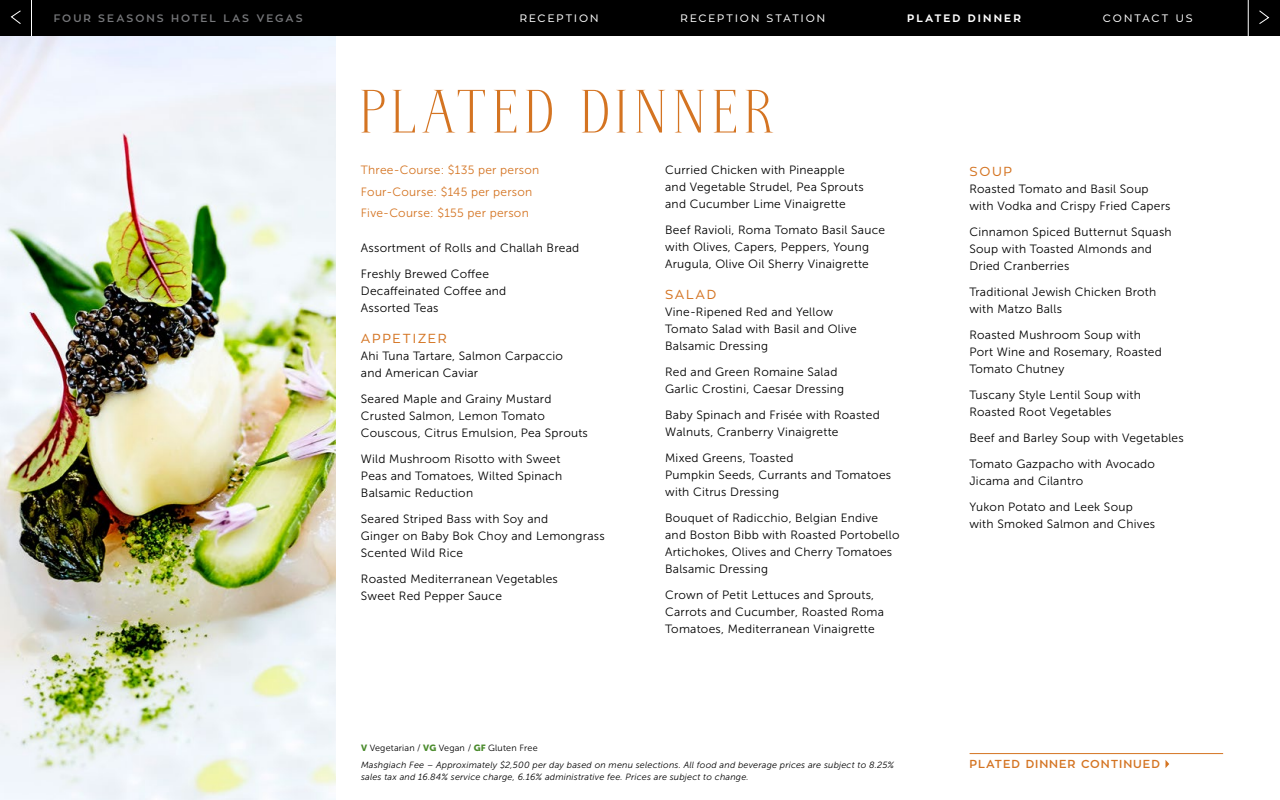
<style>
.page{position:relative;width:1280px;height:800px;background:#fff}
.page>*{position:absolute;margin:0;border:0;box-sizing:border-box;transform-origin:0 0}
.t1{font:300 70px "Spirequal";letter-spacing:.065em;color:#d47422}
.t2{font:13px "Zona Pro";letter-spacing:.125em;color:#d47422}
.t3{font:12px/17px "Museo Sans 300";letter-spacing:.02em;color:#000}
.t4{font:12px/21.5px "Museo Sans 300";letter-spacing:.02em;color:#d47422}
.t5{font:600 11.5px "Zona Pro";letter-spacing:.08em;color:#d47422}
.t6{font:10.8px "Zona Pro";letter-spacing:.17em;color:#fff}
.t7{font:600 10.8px "Zona Pro";letter-spacing:.19em;color:#77787b}
.t8{font:700 10.8px "Zona Pro";letter-spacing:.195em;color:#fff}
.t9{font:italic 9px/16.8px "Museo Sans 300";letter-spacing:.02em;color:#000}
.s1{font-family:"Museo Sans 900";font-style:normal;color:#4a8b2c}
.s2{font-style:normal}
</style>
<div class="page">
<img style="left:0;top:36px;width:336px;height:764px">
<hr style="left:970px;top:753px;width:253px;height:1px;background:#d47422">
<svg style="left:1165px;top:760px;width:4px;height:8px"></svg>
<div style="left:0;top:0;width:1280px;height:36px;background:#000"></div>
<svg style="left:1259px;top:10px;width:11px;height:14px"></svg>
<hr style="left:1248px;top:0;width:1px;height:36px;background:#fff">
<svg style="left:10px;top:10px;width:11px;height:14px"></svg>
<hr style="left:31px;top:0;width:1px;height:36px;background:#fff">
<p class="t7" style="left:54px;top:12px;width:250px">FOUR SEASONS HOTEL LAS VEGAS</p>
<p class="t6" style="left:520px;top:12px;width:80px">RECEPTION</p>
<p class="t6" style="left:681px;top:12px;width:146px">RECEPTION STATION</p>
<p class="t8" style="left:907px;top:12px;width:115px">PLATED DINNER</p>
<p class="t6" style="left:1103px;top:12px;width:91px">CONTACT US</p>
<h1 class="t1" style="left:361px;top:74px;width:416px">PLATED DINNER</h1>
<p class="t4" style="left:361px;top:159px;width:180px">Three-Course: $135 per person<br>Four-Course: $145 per person<br>Five-Course: $155 per person</p>
<p class="t3" style="left:361px;top:235px;width:220px;line-height:26px">Assortment of Rolls and Challah Bread<br>Freshly Brewed Coffee</p>
<p class="t3" style="left:361px;top:283px;width:147px">Decaffeinated Coffee and<br>Assorted Teas</p>
<p class="t2" style="left:361px;top:330px;width:87px">APPETIZER</p>
<p class="t3" style="left:361px;top:347px;width:204px">Ahi Tuna Tartare, Salmon Carpaccio and American Caviar</p>
<p class="t3" style="left:361px;top:390px;width:229px">Seared Maple and Grainy Mustard<br>Crusted Salmon, Lemon Tomato<br>Couscous, Citrus Emulsion, Pea Sprouts</p>
<p class="t3" style="left:361px;top:450px;width:203px">Wild Mushroom Risotto with Sweet<br>Peas and Tomatoes, Wilted Spinach<br>Balsamic Reduction</p>
<p class="t3" style="left:361px;top:510px;width:245px">Seared Striped Bass with Soy and<br>Ginger on Baby Bok Choy and Lemongrass<br>Scented Wild Rice</p>
<p class="t3" style="left:361px;top:570px;width:199px">Roasted Mediterranean Vegetables<br>Sweet Red Pepper Sauce</p>
<p class="t3" style="left:665px;top:162px;width:200px">Curried Chicken with Pineapple and Vegetable Strudel, Pea Sprouts and Cucumber Lime Vinaigrette</p>
<p class="t3" style="left:665px;top:222px;width:221px">Beef Ravioli, Roma Tomato Basil Sauce with Olives, Capers, Peppers, Young<br>Arugula, Olive Oil Sherry Vinaigrette</p>
<p class="t2" style="left:665px;top:286px;width:53px">SALAD</p>
<p class="t3" style="left:665px;top:303px;width:193px">Vine-Ripened Red and Yellow<br>Tomato Salad with Basil and Olive<br>Balsamic Dressing</p>
<p class="t3" style="left:665px;top:363px;width:181px">Red and Green Romaine Salad<br>Garlic Crostini, Caesar Dressing</p>
<p class="t3" style="left:665px;top:406px;width:216px">Baby Spinach and Frisée with Roasted<br>Walnuts, Cranberry Vinaigrette</p>
<p class="t3" style="left:665px;top:449px;width:228px">Mixed Greens, Toasted<br>Pumpkin Seeds, Currants and Tomatoes with Citrus Dressing</p>
<p class="t3" style="left:665px;top:509px;width:236px">Bouquet of Radicchio, Belgian Endive and Boston Bibb with Roasted Portobello Artichokes, Olives and Cherry Tomatoes Balsamic Dressing</p>
<p class="t3" style="left:665px;top:586px;width:220px">Crown of Petit Lettuces and Sprouts,<br>Carrots and Cucumber, Roasted Roma<br>Tomatoes, Mediterranean Vinaigrette</p>
<p class="t9" style="left:361px;top:740px;width:535px"><span class="s1">V</span> <span class="s2">Vegetarian /</span> <span class="s1">VG</span> <span class="s2">Vegan /</span> <span class="s1">GF</span> <span class="s2">Gluten Free<br></span>Mashgiach Fee – Approximately $2,500 per day based on menu selections. All food and beverage prices are subject to 8.25%</p>
<p class="t9" style="left:361px;top:769px;width:389px">sales tax and 16.84% service charge, 6.16% administrative fee. Prices are subject to change.</p>
<p class="t2" style="left:969px;top:163px;width:44px">SOUP</p>
<p class="t3" style="left:969px;top:180px;width:203px">Roasted Tomato and Basil Soup with Vodka and Crispy Fried Capers</p>
<p class="t3" style="left:969px;top:223px;width:204px">Cinnamon Spiced Butternut Squash<br>Soup with Toasted Almonds and<br>Dried Cranberries</p>
<p class="t3" style="left:969px;top:283px;width:188px">Traditional Jewish Chicken Broth with Matzo Balls</p>
<p class="t3" style="left:969px;top:326px;width:194px">Roasted Mushroom Soup with<br>Port Wine and Rosemary, Roasted<br>Tomato Chutney</p>
<p class="t3" style="left:969px;top:386px;width:173px">Tuscany Style Lentil Soup with<br>Roasted Root Vegetables</p>
<p class="t3" style="left:969px;top:425px;width:216px;line-height:26px">Beef and Barley Soup with Vegetables<br>Tomato Gazpacho with Avocado</p>
<p class="t3" style="left:969px;top:468px;width:165px;line-height:26px">Jicama and Cilantro<br>Yukon Potato and Leek Soup</p>
<p class="t3" style="left:969px;top:515px;width:187px">with Smoked Salmon and Chives</p>
<p class="t5" style="left:970px;top:757px;width:192px">PLATED DINNER CONTINUED</p>
</div>
